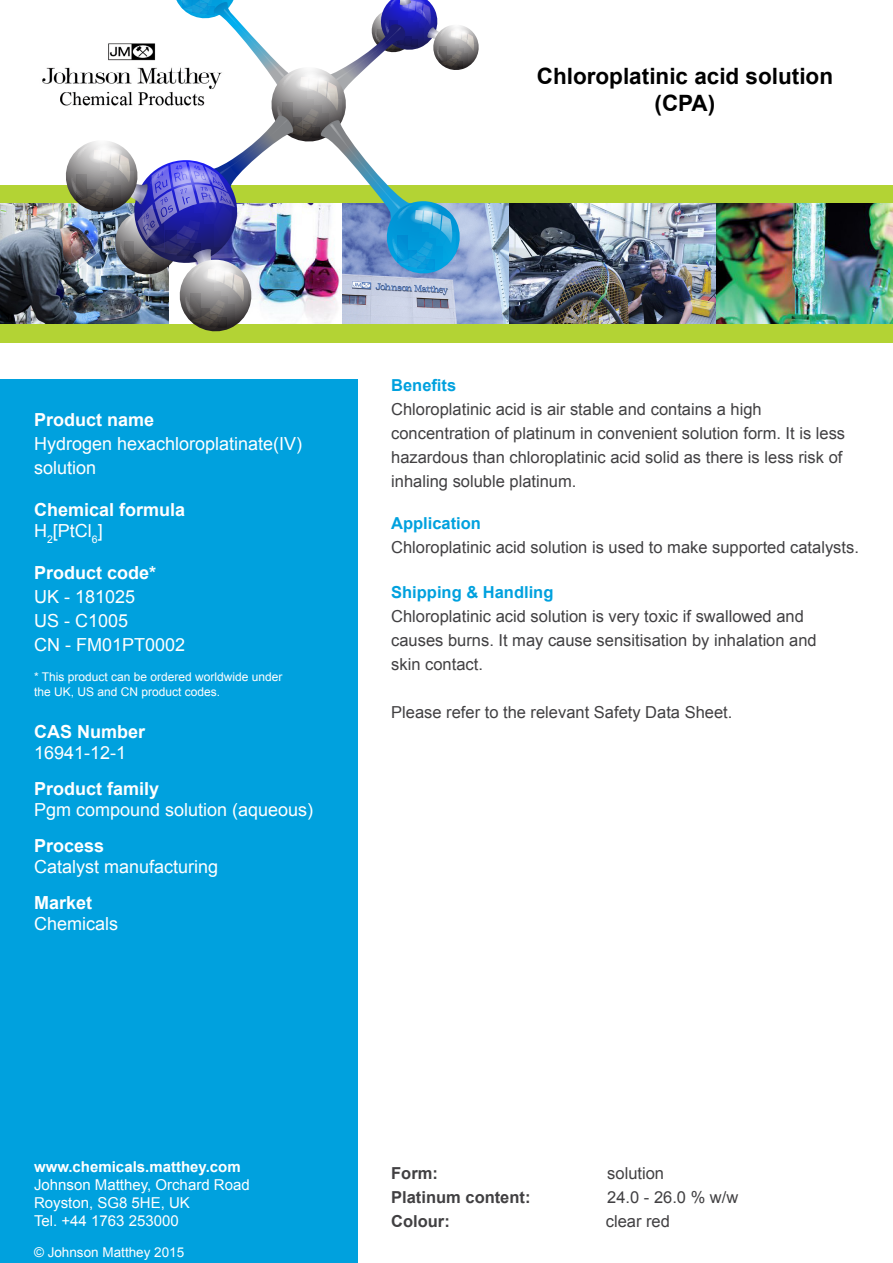
<style>
.page{position:relative;width:893px;height:1263px;background:#fff}
.page>*{position:absolute;margin:0;border:0;box-sizing:border-box;transform-origin:0 0}
.t1{font:700 22.5px "Arial";color:#000}
.t2{font:18px/24px "Arial";color:#fff}
.t3{font:700 18px "Arial";color:#fff}
.t4{font:16.5px/24px "Arial";color:#414042}
.t5{font:700 16.5px "Arial";color:#00a1de}
.t6{font:700 16.5px "Arial";color:#414042}
.t7{font:15px "Arial";color:#fff}
.t8{font:700 15px "Arial";color:#fff}
.t9{font:13.5px "Arial";color:#fff}
.t10{font:12px "Arial";color:#fff}
</style>
<div class="page">
<div style="left:0;top:379px;width:358px;height:884px;background:#00a1de"></div>
<div style="left:0;top:185px;width:893px;height:157px;background:#b3d334"></div>
<img style="left:0;top:203px;width:893px;height:121px">
<img style="left:42px;top:67px;width:19px;height:36px">
<img style="left:61px;top:0;width:421px;height:332px">
<p class="t1" style="left:537px;top:61px;width:298px">Chloroplatinic acid solution</p>
<p class="t1" style="left:654px;top:88px;width:62px">(CPA)</p>
<p class="t3" style="left:34px;top:408px;width:122px">Product name</p>
<p class="t2" style="left:34px;top:432px;width:270px">Hydrogen hexachloroplatinate(IV) solution</p>
<p class="t3" style="left:34px;top:498px;width:153px">Chemical formula</p>
<p class="t2" style="left:34px;top:519px;width:70px">H<sub>2</sub>[PtCl<sub>6</sub>]</p>
<p class="t3" style="left:34px;top:561px;width:124px">Product code*</p>
<p class="t2" style="left:34px;top:585px;width:103px">UK - 181025</p>
<p class="t2" style="left:34px;top:609px;width:96px">US - C1005</p>
<p class="t2" style="left:34px;top:633px;width:153px">CN - FM01PT0002</p>
<p class="t10" style="left:34px;top:669px;width:250px">* This product can be ordered worldwide under</p>
<p class="t10" style="left:34px;top:684px;width:188px">the UK, US and CN product codes.</p>
<p class="t3" style="left:34px;top:720px;width:113px">CAS Number</p>
<p class="t2" style="left:34px;top:741px;width:94px">16941-12-1</p>
<p class="t3" style="left:34px;top:777px;width:127px">Product family</p>
<p class="t2" style="left:34px;top:798px;width:281px">Pgm compound solution (aqueous)</p>
<p class="t3" style="left:34px;top:834px;width:72px">Process</p>
<p class="t2" style="left:34px;top:855px;width:186px">Catalyst manufacturing</p>
<p class="t3" style="left:34px;top:891px;width:60px">Market</p>
<p class="t2" style="left:34px;top:912px;width:86px">Chemicals</p>
<p class="t5" style="left:391px;top:375px;width:67px">Benefits</p>
<p class="t4" style="left:391px;top:398px;width:455px">Chloroplatinic acid is air stable and contains a high concentration of platinum in convenient solution form. It is less hazardous than chloroplatinic acid solid as there is less risk of inhaling soluble platinum.</p>
<p class="t5" style="left:391px;top:513px;width:91px">Application</p>
<p class="t4" style="left:391px;top:536px;width:469px">Chloroplatinic acid solution is used to make supported catalysts.</p>
<p class="t5" style="left:391px;top:582px;width:164px">Shipping &amp; Handling</p>
<p class="t4" style="left:391px;top:605px;width:427px">Chloroplatinic acid solution is very toxic if swallowed and causes burns. It may cause sensitisation by inhalation and</p>
<p class="t4" style="left:391px;top:653px;width:93px">skin contact.</p>
<p class="t4" style="left:391px;top:701px;width:343px">Please refer to the relevant Safety Data Sheet.</p>
<p class="t8" style="left:34px;top:1156px;width:208px">www.chemicals.matthey.com</p>
<p class="t7" style="left:34px;top:1175px;width:217px">Johnson Matthey, Orchard Road</p>
<p class="t7" style="left:34px;top:1193px;width:157px">Royston, SG8 5HE, UK</p>
<p class="t7" style="left:34px;top:1211px;width:146px">Tel. +44 1763 253000</p>
<p class="t9" style="left:34px;top:1244px;width:152px">© Johnson Matthey 2015</p>
<p class="t6" style="left:391px;top:1162px;width:48px">Form:</p>
<p class="t4" style="left:607px;top:1161px;width:58px">solution</p>
<p class="t6" style="left:391px;top:1186px;width:141px">Platinum content:</p>
<p class="t4" style="left:607px;top:1185px;width:133px">24.0 - 26.0 % w/w</p>
<p class="t6" style="left:391px;top:1210px;width:60px">Colour:</p>
<p class="t4" style="left:606px;top:1209px;width:66px">clear red</p>
</div>
